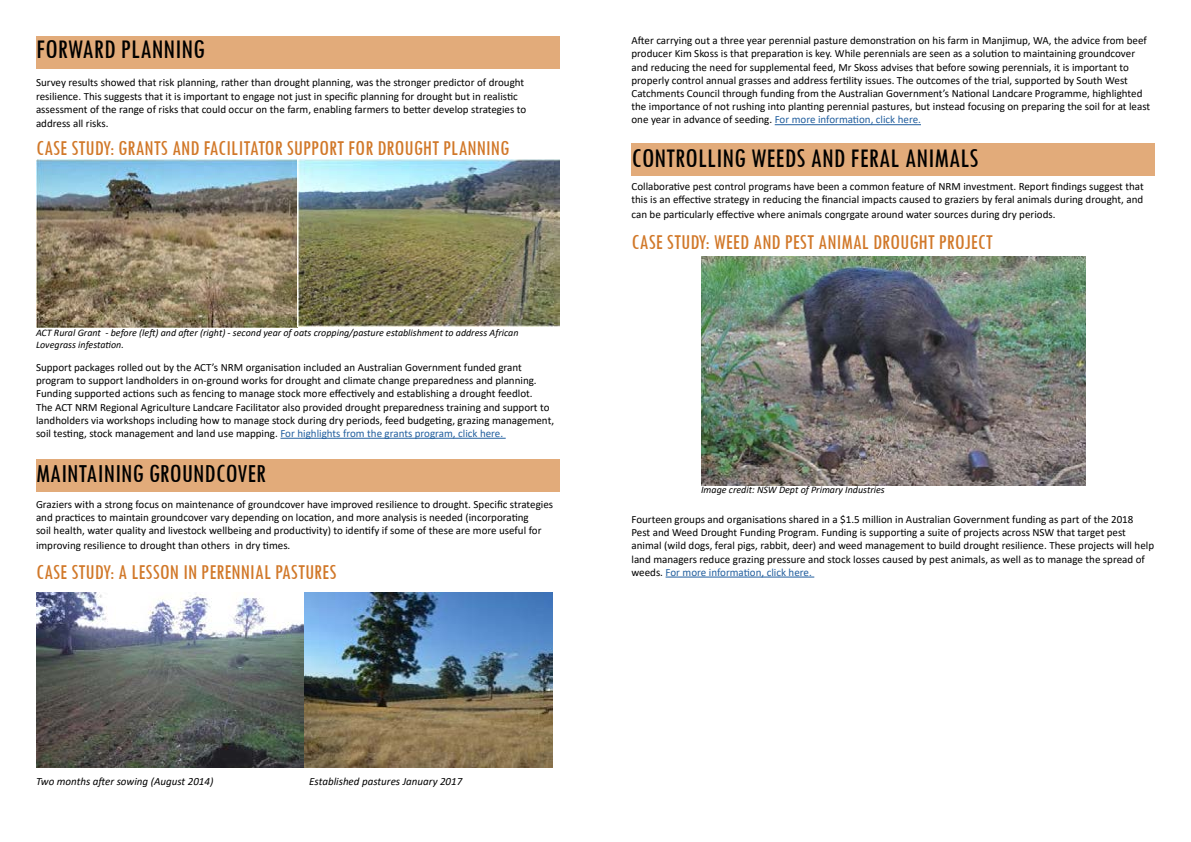
<style>
.page{position:relative;width:1191px;height:842px;background:#fff}
.page>*{position:absolute;margin:0;border:0;box-sizing:border-box;transform-origin:0 0}
.t1{font:condensed 28px "Tw Cen";color:#000}
.t2{font:condensed 27px "Tw Cen";color:#000}
.t3{font:condensed 22px "Tw Cen";color:#d17829}
.t4{font:11px/13.2px "Calibri";color:#000}
.t5{font:italic 11px "Calibri";color:#000}
.t6{font:italic 10px/12px "Calibri";color:#000}
.s1{color:#215e9e}
</style>
<div class="page">
<img style="left:36px;top:159px;width:523px;height:168px">
<hr style="left:280px;top:438px;width:226px;height:1px;background:#215e9e">
<div style="left:36px;top:459px;width:523px;height:32px;background:#e2ab7a"></div>
<img style="left:36px;top:592px;width:267px;height:175px">
<img style="left:305px;top:592px;width:247px;height:175px">
<hr style="left:774px;top:124px;width:147px;height:1px;background:#215e9e">
<div style="left:631px;top:143px;width:524px;height:32px;background:#e2ab7a"></div>
<img style="left:701px;top:257px;width:384px;height:228px">
<hr style="left:665px;top:577px;width:149px;height:1px;background:#215e9e">
<div style="left:36px;top:36px;width:523px;height:33px;background:#e2ab7a"></div>
<h1 class="t1" style="left:36px;top:32px;width:170px">FORWARD PLANNING</h1>
<p class="t4" style="left:36px;top:76px;width:492px">Survey results showed that risk planning, rather than drought planning, was the stronger predictor of drought resilience. This suggests that it is important to engage not just in specific planning for drought but in realistic assessment of the range of risks that could occur on the farm, enabling farmers to better develop strategies to</p>
<p class="t4" style="left:36px;top:117px;width:74px">address all risks.</p>
<h3 class="t3" style="left:36px;top:135px;width:475px">CASE STUDY: GRANTS AND FACILITATOR SUPPORT FOR DROUGHT PLANNING</h3>
<p class="t6" style="left:36px;top:327px;width:484px">ACT Rural Grant - before (left) and after (right) - second year of oats cropping/pasture establishment to address African<br>Lovegrass infestation.</p>
<p class="t4" style="left:36px;top:360px;width:519px">Support packages rolled out by the ACT’s NRM organisation included an Australian Government funded grant program to support landholders in on-ground works for drought and climate change preparedness and planning.<br>Funding supported actions such as fencing to manage stock more effectively and establishing a drought feedlot.<br>The ACT NRM Regional Agriculture Landcare Facilitator also provided drought preparedness training and support to landholders via workshops including how to manage stock during dry periods, feed budgeting, grazing management, soil testing, stock management and land use mapping. <span class="s1">For highlights from the grants program, click here.</span></p>
<h2 class="t2" style="left:36px;top:457px;width:231px">MAINTAINING GROUNDCOVER</h2>
<p class="t4" style="left:36px;top:497px;width:518px">Graziers with a strong focus on maintenance of groundcover have improved resilience to drought. Specific strategies and practices to maintain groundcover vary depending on location, and more analysis is needed (incorporating<br>soil health, water quality and livestock wellbeing and productivity) to identify if some of these are more useful for</p>
<p class="t4" style="left:36px;top:538px;width:256px">improving resilience to drought than others in dry times.</p>
<h3 class="t3" style="left:36px;top:558px;width:302px">CASE STUDY: A LESSON IN PERENNIAL PASTURES</h3>
<p class="t4" style="left:631px;top:34px;width:520px">After carrying out a three year perennial pasture demonstration on his farm in Manjimup, WA, the advice from beef producer Kim Skoss is that preparation is key. While perennials are seen as a solution to maintaining groundcover and reducing the need for supplemental feed, Mr Skoss advises that before sowing perennials, it is important to properly control annual grasses and address fertility issues. The outcomes of the trial, supported by South West Catchments Council through funding from the Australian Government’s National Landcare Programme, highlighted the importance of not rushing into planting perennial pastures, but instead focusing on preparing the soil for at least one year in advance of seeding. <span class="s1">For more information, click here.</span></p>
<h1 class="t1" style="left:631px;top:141px;width:348px">CONTROLLING WEEDS AND FERAL ANIMALS</h1>
<p class="t4" style="left:631px;top:180px;width:514px">Collaborative pest control programs have been a common feature of NRM investment. Report findings suggest that this is an effective strategy in reducing the financial impacts caused to graziers by feral animals during drought, and</p>
<p class="t4" style="left:631px;top:207px;width:425px">can be particularly effective where animals congrgate around water sources during dry periods.</p>
<h3 class="t3" style="left:631px;top:229px;width:363px">CASE STUDY: WEED AND PEST ANIMAL DROUGHT PROJECT</h3>
<p class="t6" style="left:701px;top:483px;width:185px">Image credit: NSW Dept of Primary Industries</p>
<p class="t4" style="left:631px;top:512px;width:524px">Fourteen groups and organisations shared in a $1.5 million in Australian Government funding as part of the 2018<br>Pest and Weed Drought Funding Program. Funding is supporting a suite of projects across NSW that target pest animal (wild dogs, feral pigs, rabbit, deer) and weed management to build drought resilience. These projects will help land managers reduce grazing pressure and stock losses caused by pest animals, as well as to manage the spread of weeds. <span class="s1">For more information, click here.</span></p>
<p class="t5" style="left:36px;top:773px;width:179px">Two months after sowing (August 2014)</p>
<p class="t5" style="left:309px;top:773px;width:155px">Established pastures January 2017</p>
</div>
